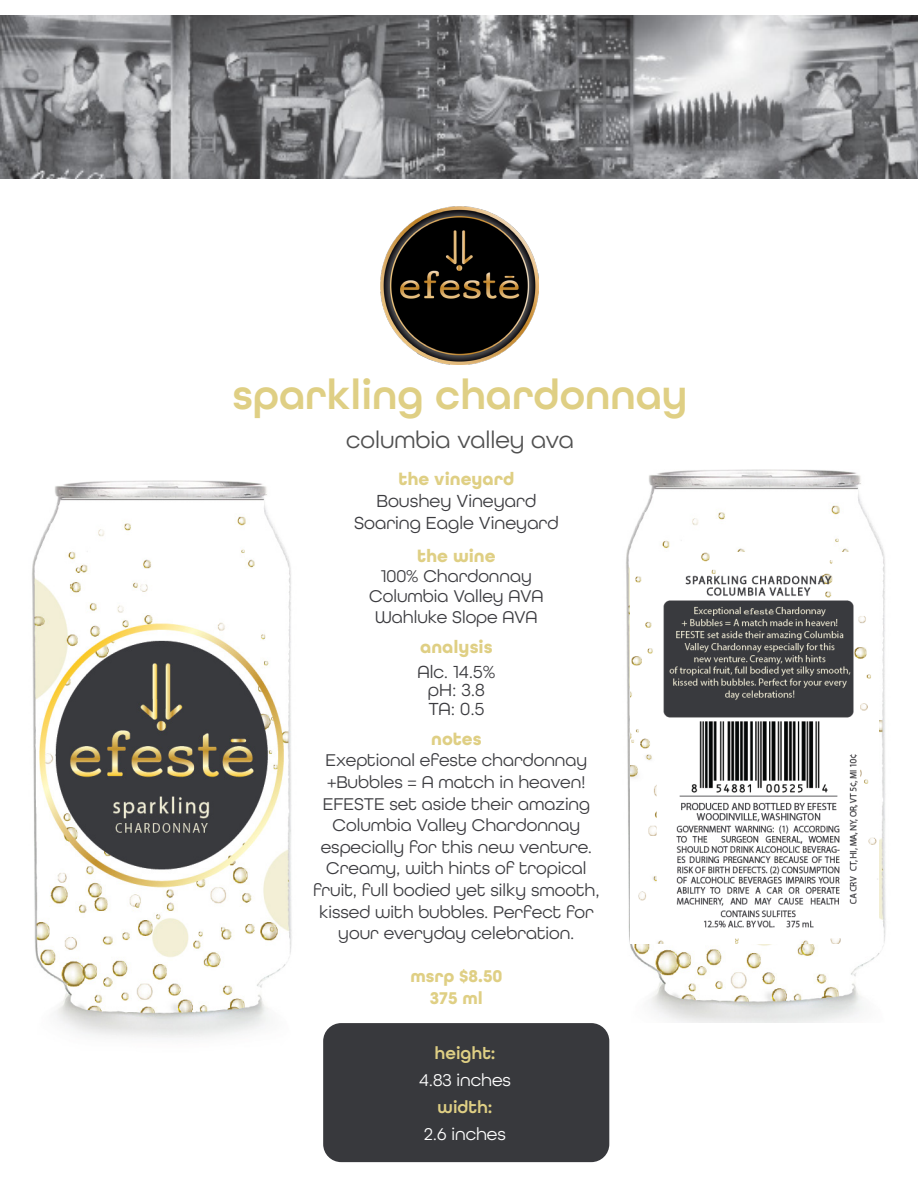
<style>
.page{position:relative;width:918px;height:1188px;background:#fff}
.page>*{position:absolute;margin:0;border:0;box-sizing:border-box;transform-origin:0 0}
.Project_Subhead{font:600 43.05px "All Round Gothic";color:#dfcf84}
.Project_Subhead-2{font:24.6px "All Round Gothic";color:#505050}
.Left_Sidebar_Header{font:18.45px "All Round Gothic";color:#3c3c40}
.Left_Sidebar_Header-2{font:700 18.45px "All Round Gothic";color:#dfcf84}
.Left_Sidebar_Header-3{font:18px/21.6px "All Round Gothic";color:#3c3c40}
.t1{font:18px "All Round Gothic";color:#fff}
.Left_Sidebar_Header-4{font:700 18px "All Round Gothic";color:#dfcf84}
.t2{font:600 18px "All Round Gothic";color:#dfcf84}
</style>
<div class="page">
<img style="left:626px;top:469px;width:260px;height:554px">
<img style="left:0;top:15px;width:918px;height:164px">
<img style="left:380px;top:206px;width:158px;height:159px">
<img style="left:631px;top:553px;width:247px;height:391px">
<div style="left:323px;top:1023px;width:286px;height:139px;background:#38393d;border-radius:18px"></div>
<img style="left:32px;top:480px;width:260px;height:558px">
<p class="Project_Subhead" style="left:232px;top:369px;width:457px">sparkling chardonnay</p>
<p class="Project_Subhead-2" style="left:346px;top:425px;width:229px">columbia valley ava</p>
<p class="Left_Sidebar_Header-2" style="left:398px;top:468px;width:117px">the vineyard</p>
<p class="Left_Sidebar_Header" style="left:377px;top:490px;width:161px">Boushey Vineyard</p>
<p class="Left_Sidebar_Header" style="left:354px;top:512px;width:206px">Soaring Eagle Vineyard</p>
<p class="Left_Sidebar_Header-2" style="left:417px;top:545px;width:80px">the wine</p>
<p class="Left_Sidebar_Header-3" style="left:381px;top:565px;width:152px">100% Chardonnay</p>
<p class="Left_Sidebar_Header-3" style="left:369px;top:585px;width:176px">Columbia Valley AVA</p>
<p class="Left_Sidebar_Header-3" style="left:375px;top:605px;width:164px">Wahluke Slope AVA</p>
<p class="Left_Sidebar_Header-2" style="left:420px;top:636px;width:74px">analysis</p>
<p class="Left_Sidebar_Header" style="left:417px;top:660px;width:79px">Alc. 14.5%</p>
<p class="Left_Sidebar_Header" style="left:428px;top:679px;width:59px">pH: 3.8</p>
<p class="Left_Sidebar_Header" style="left:428px;top:697px;width:57px">TA: 0.5</p>
<p class="Left_Sidebar_Header-2" style="left:431px;top:728px;width:52px">notes</p>
<p class="Left_Sidebar_Header-3" style="left:326px;top:749px;width:263px">Exeptional efeste chardonnay +Bubbles = A match in heaven!</p>
<p class="Left_Sidebar_Header-3" style="left:313px;top:793px;width:288px;text-align:center">EFESTE set aside their amazing<br>Columbia Valley Chardonnay especially for this new venture.<br>Creamy, with hints of tropical fruit, full bodied yet silky smooth, kissed with bubbles. Perfect for your everyday celebration.</p>
<p class="Left_Sidebar_Header-4" style="left:410px;top:966px;width:94px">msrp $8.50</p>
<p class="Left_Sidebar_Header-4" style="left:430px;top:987px;width:54px">375 ml</p>
<p class="t2" style="left:435px;top:1043px;width:62px">height:</p>
<p class="t1" style="left:419px;top:1070px;width:93px">4.83 inches</p>
<p class="t2" style="left:438px;top:1097px;width:56px">width:</p>
<p class="t1" style="left:424px;top:1124px;width:83px">2.6 inches</p>
</div>
